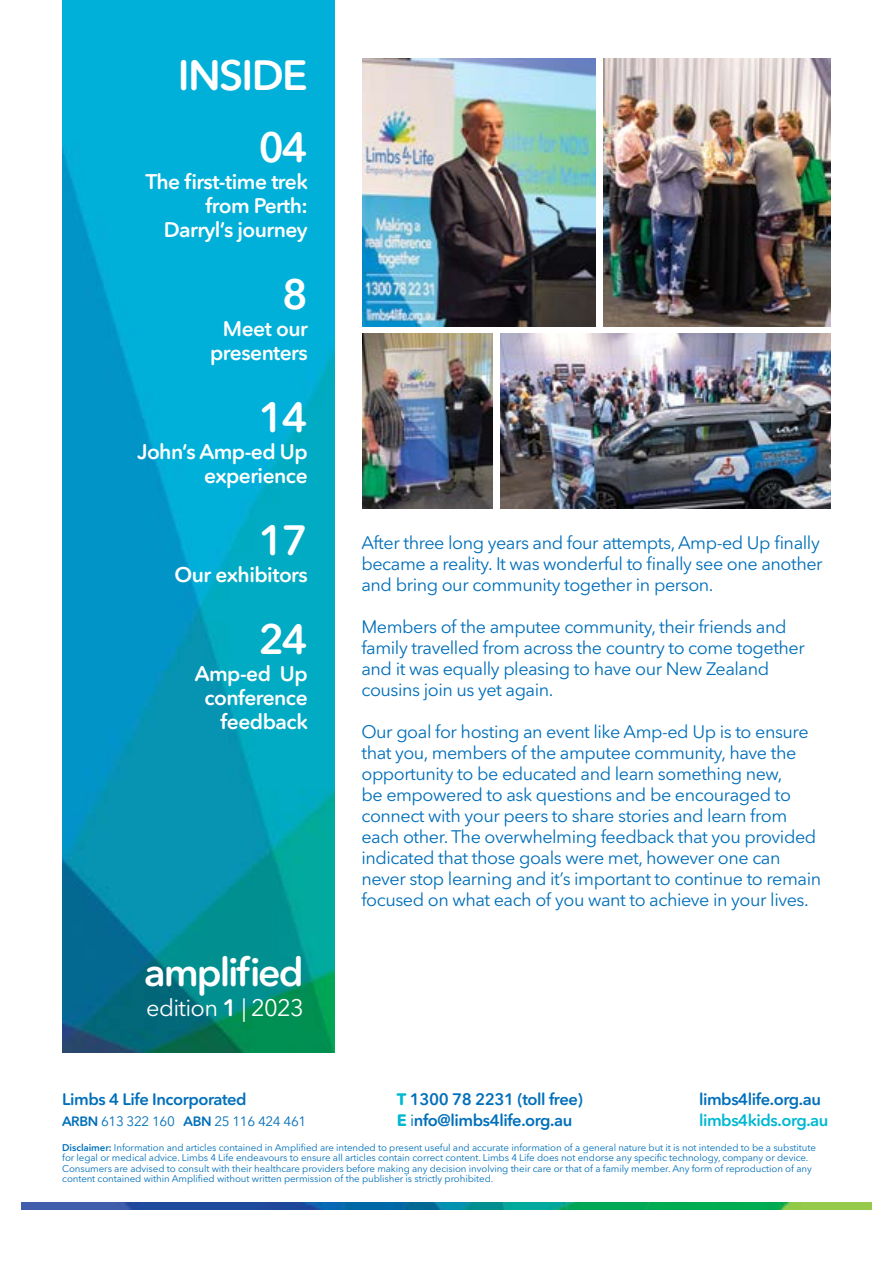
<style>
.page{position:relative;width:893px;height:1263px;background:#fff}
.page>*{position:absolute;margin:0;border:0;box-sizing:border-box;transform-origin:0 0}
.t1{font:600 42px/72px "Avenir Next Rounded Std";letter-spacing:-.04em;color:#fff;text-align:right}
.t2{font:600 39.3px "Avenir Next Rounded Std";letter-spacing:-.05em;color:#fff}
.t3{font:23.7px "Avenir Next Rounded Std";letter-spacing:-.03em;color:#fff}
.t4{font:600 21px/24px "Avenir Next Rounded Std";letter-spacing:-.025em;color:#fff;text-align:right}
.t5{font:18px/21px "Avenir Next Rounded Std";letter-spacing:-.025em;color:#006fba}
.t6{font:600 16.5px/21px "Avenir Next Rounded Std";letter-spacing:-.025em;color:#006fba}
.t7{font:600 16.5px "Avenir Next Rounded Std";letter-spacing:-.025em;color:#00b8d1}
.t8{font:13.5px "Avenir Next Rounded Std";letter-spacing:-.025em;color:#006fba}
.t9{font:9.75px/10.5px "Avenir Next Rounded Std";letter-spacing:-.01em;color:#006fba}
.s1{font-weight:600}
.s2{font-weight:700;color:#00b8d1}
.s3{font-weight:400}
</style>
<div class="page">
<img style="left:62px;top:0;width:273px;height:1052px">
<img style="left:21px;top:1202px;width:851px;height:8px">
<img style="left:363px;top:58px;width:233px;height:268px">
<img style="left:604px;top:58px;width:226px;height:268px">
<img style="left:363px;top:333px;width:129px;height:176px">
<img style="left:500px;top:333px;width:330px;height:176px">
<h1 class="t1" style="left:178px;top:39px;width:131px">INSIDE<br>04</h1>
<p class="t4" style="left:145px;top:169px;width:164px">The first-time trek from Perth:<br>Darryl’s journey</p>
<h1 class="t1" style="left:282px;top:258px;width:27px">8</h1>
<p class="t4" style="left:210px;top:316px;width:99px">Meet our presenters</p>
<h1 class="t1" style="left:259px;top:381px;width:51px">14</h1>
<p class="t4" style="left:137px;top:439px;width:172px">John’s Amp-ed Up experience</p>
<h1 class="t1" style="left:259px;top:504px;width:51px">17</h1>
<p class="t4" style="left:175px;top:562px;width:135px">Our exhibitors</p>
<h1 class="t1" style="left:259px;top:603px;width:51px">24</h1>
<p class="t4" style="left:195px;top:661px;width:114px">Amp-ed Up conference feedback</p>
<h2 class="t2" style="left:144px;top:948px;width:161px">amplified</h2>
<h3 class="t3" style="left:146px;top:993px;width:159px">edition <span class="s1">1</span> | 2023</h3>
<p class="t6" style="left:62px;top:1088px;width:186px">Limbs 4 Life Incorporated</p>
<p class="t8" style="left:62px;top:1113px;width:246px"><span class="s1">ARBN</span> 613 322 160 <span class="s1">ABN</span> 25 116 424 461</p>
<p class="t5" style="left:361px;top:533px;width:463px">After three long years and four attempts, Amp-ed Up finally became a reality. It was wonderful to finally see one another and bring our community together in person.</p>
<p class="t5" style="left:361px;top:617px;width:445px">Members of the amputee community, their friends and family travelled from across the country to come together and it was equally pleasing to have our New Zealand cousins join us yet again.</p>
<p class="t5" style="left:361px;top:722px;width:461px">Our goal for hosting an event like Amp-ed Up is to ensure that you, members of the amputee community, have the opportunity to be educated and learn something new,<br>be empowered to ask questions and be encouraged to connect with your peers to share stories and learn from each other. The overwhelming feedback that you provided indicated that those goals were met, however one can never stop learning and it’s important to continue to remain focused on what each of you want to achieve in your lives.</p>
<p class="t6" style="left:397px;top:1088px;width:188px"><span class="s2">T</span> 1300 78 2231 (toll free)<br><span class="s2">E</span> <span class="s3">i</span>nfo@limbs4life.org.au</p>
<p class="t6" style="left:699px;top:1088px;width:124px">limbs4life.org.au</p>
<p class="t7" style="left:699px;top:1110px;width:131px">limbs4kids.org.au</p>
<p class="t9" style="left:62px;top:1142px;width:755px"><span class="s1">Disclaimer:</span> Information and articles contained in Amplified are intended to present useful and accurate information of a general nature but it is not intended to be a substitute for legal or medical advice. Limbs 4 Life endeavours to ensure all articles contain correct content. Limbs 4 Life does not endorse any specific technology, company or device.<br>Consumers are advised to consult with their healthcare providers before making any decision involving their care or that of a family member. Any form of reproduction of any content contained within Amplified without written permission of the publisher is strictly prohibited.</p>
</div>
